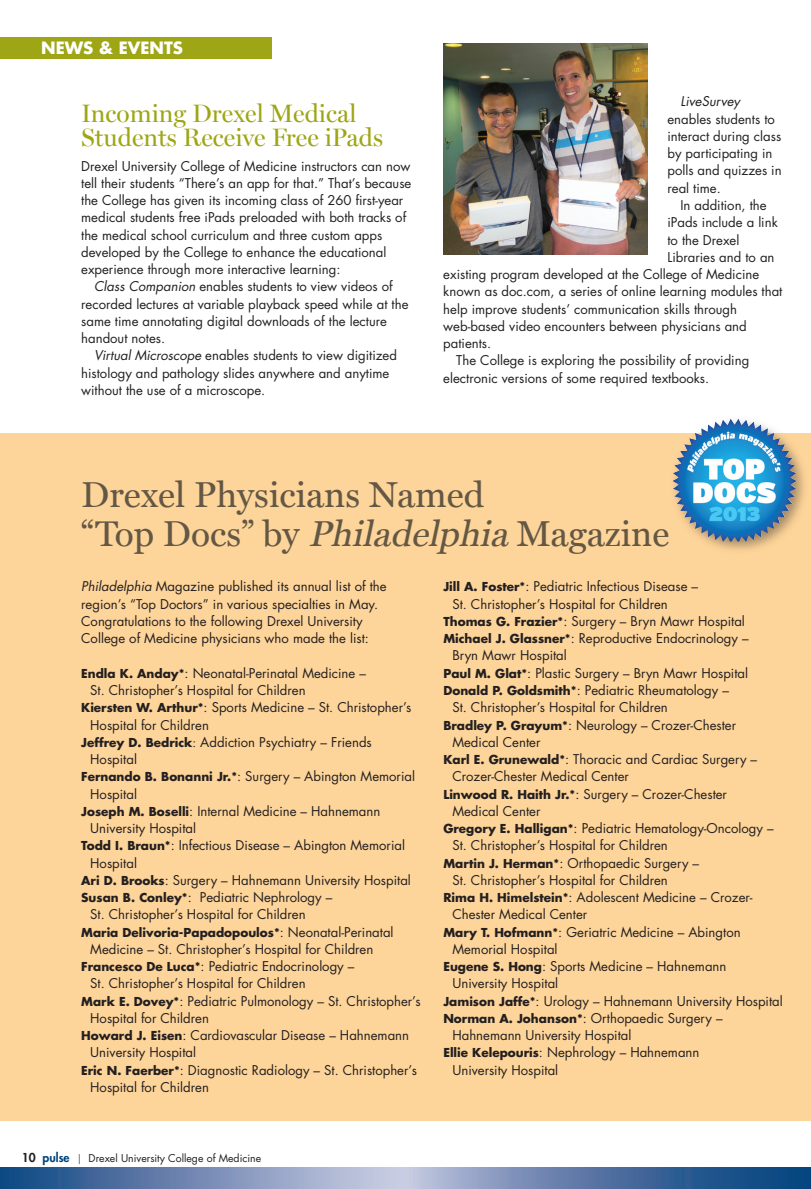
<style>
.page{position:relative;width:811px;height:1189px;background:#fff}
.page>*{position:absolute;margin:0;border:0;box-sizing:border-box;transform-origin:0 0}
.t1{font:36px/39px "Miller Text";color:#635745}
.t2{font:25.2px/24px "Miller Display";color:#9ea615}
.t3{font:700 16.5px "Futura";color:#fff}
.t4{font:13.2px/17.2px "Futura";color:#231f20}
.t5{font:italic 13.2px "Futura";color:#231f20}
.t6{font:700 12px "Futura";color:#231f20}
.t7{font:10.5px "Futura";color:#231f20}
.s1{font-style:italic}
.s2{font-weight:700;font-size:12px}
.s3{font-size:12px}
.s4{font-weight:400;font-size:13.2px}
.s5{font-weight:800;font-size:12px}
.s6{font-weight:800;font-size:12px;color:#01427c}
.s7{font-family:"Miller Text"}
</style>
<div class="page">
<svg style="left:0;top:1167px;width:809px;height:21px;background:#6481ad"></svg>
<div style="left:0;top:433px;width:810px;height:688px;background:#fdd499"></div>
<div style="left:0;top:37px;width:272px;height:22px;background:#9ea615"></div>
<svg style="left:443px;top:43px;width:204px;height:1px"></svg>
<img style="left:443px;top:44px;width:204px;height:210px">
<img style="left:672px;top:419px;width:132px;height:131px">
<img style="left:698px;top:419px;width:40px;height:16px">
<svg style="left:809px;top:1167px;width:2px;height:22px"></svg>
<p class="t3" style="left:41px;top:36px;width:143px">News &amp; eveNts</p>
<h2 class="t2" style="left:81px;top:101px;width:303px">Incoming Drexel Medical<br>Students Receive Free iPads</h2>
<p class="t4" style="left:81px;top:157px;width:331px">Drexel University College of Medicine instructors can now tell their students “There’s an app for that.” That’s because the College has given its incoming class of 260 first-year medical students free iPads preloaded with both tracks of the medical school curriculum and three custom apps developed by the College to enhance the educational experience through more interactive learning:</p>
<p class="t4" style="left:81px;top:278px;width:329px;text-indent:13px"><span class="s1">Class Companion</span> enables students to view videos of recorded lectures at variable playback speed while at the same time annotating digital downloads of the lecture handout notes.</p>
<p class="t4" style="left:81px;top:347px;width:317px;text-indent:13px"><span class="s1">Virtual Microscope</span> enables students to view digitized histology and pathology slides anywhere and anytime without the use of a microscope.</p>
<p class="t5" style="left:680px;top:93px;width:61px">LiveSurvey</p>
<p class="t4" style="left:667px;top:110px;width:116px">enables students to interact during class by participating in polls and quizzes in real time.</p>
<p class="t4" style="left:680px;top:196px;width:88px">In addition, the</p>
<p class="t4" style="left:667px;top:213px;width:112px">iPads include a link</p>
<p class="t4" style="left:667px;top:231px;width:73px">to the Drexel</p>
<p class="t4" style="left:667px;top:248px;width:109px">Libraries and to an</p>
<p class="t4" style="left:443px;top:265px;width:317px">existing program developed at the College of Medicine</p>
<p class="t4" style="left:443px;top:282px;width:340px">known as doc.com, a series of online learning modules that</p>
<p class="t4" style="left:443px;top:300px;width:295px">help improve students’ communication skills through</p>
<p class="t4" style="left:443px;top:317px;width:305px">web-based video encounters between physicians and</p>
<p class="t4" style="left:443px;top:334px;width:49px">patients.</p>
<p class="t4" style="left:456px;top:351px;width:294px">The College is exploring the possibility of providing</p>
<p class="t4" style="left:443px;top:369px;width:267px">electronic versions of some required textbooks.</p>
<h1 class="t1" style="left:81px;top:474px;width:589px">Drexel Physicians Named<br>“Top Docs” by <span class="s1">Philadelphia</span> Magazine</h1>
<p class="t4" style="left:81px;top:577px;width:307px"><span class="s1">Philadelphia</span> Magazine published its annual list of the region’s “Top Doctors” in various specialties in May.<br>Congratulations to the following Drexel University College of Medicine physicians who made the list:</p>
<p class="t4" style="left:81px;top:664px;width:286px"><span class="s2">Endla K. Anday*</span>: Neonatal-Perinatal Medicine –</p>
<p class="t4" style="left:90px;top:681px;width:217px">St. Christopher’s Hospital for Children</p>
<p class="t4" style="left:81px;top:698px;width:331px"><span class="s2">Kiersten W. Arthur*</span>: Sports Medicine – St. Christopher’s</p>
<p class="t4" style="left:90px;top:715px;width:120px">Hospital for Children</p>
<p class="t4" style="left:81px;top:733px;width:292px"><span class="s2">Jeffrey D. Bedrick</span><span class="s3">:</span> Addiction Psychiatry – Friends</p>
<p class="t4" style="left:90px;top:750px;width:48px">Hospital</p>
<p class="t4" style="left:81px;top:767px;width:335px"><span class="s2">Fernando B. Bonanni Jr.*</span>: Surgery – Abington Memorial</p>
<p class="t4" style="left:90px;top:784px;width:48px">Hospital</p>
<p class="t4" style="left:81px;top:802px;width:300px"><span class="s2">Joseph M. Boselli</span>: Internal Medicine – Hahnemann</p>
<p class="t4" style="left:90px;top:819px;width:107px">University Hospital</p>
<p class="t4" style="left:81px;top:836px;width:325px"><span class="s2">Todd I. Braun*</span>: Infectious Disease – Abington Memorial</p>
<p class="t4" style="left:90px;top:853px;width:48px">Hospital</p>
<p class="t4" style="left:81px;top:871px;width:331px"><span class="s2">Ari D. Brooks</span>: Surgery – Hahnemann University Hospital</p>
<p class="t4" style="left:81px;top:888px;width:252px"><span class="s2">Susan B. Conley*</span>: Pediatric Nephrology –</p>
<p class="t4" style="left:90px;top:905px;width:217px">St. Christopher’s Hospital for Children</p>
<p class="t6" style="left:81px;top:923px;width:314px">Maria Delivoria-Papadopoulos*<span class="s4">: Neonatal-Perinatal</span></p>
<p class="t4" style="left:90px;top:940px;width:284px">Medicine – St. Christopher’s Hospital for Children</p>
<p class="t4" style="left:81px;top:957px;width:275px"><span class="s2">Francesco De Luca*</span>: Pediatric Endocrinology –</p>
<p class="t4" style="left:90px;top:974px;width:217px">St. Christopher’s Hospital for Children</p>
<p class="t4" style="left:81px;top:991px;width:341px"><span class="s2">Mark E. Dovey*</span>: Pediatric Pulmonology – St. Christopher’s</p>
<p class="t4" style="left:90px;top:1009px;width:120px">Hospital for Children</p>
<p class="t4" style="left:81px;top:1026px;width:329px"><span class="s2">Howard J. Eisen</span>: Cardiovascular Disease – Hahnemann</p>
<p class="t4" style="left:90px;top:1043px;width:107px">University Hospital</p>
<p class="t4" style="left:81px;top:1060px;width:337px"><span class="s2">Eric N. Faerber*</span>: Diagnostic Radiology – St. Christopher’s</p>
<p class="t4" style="left:90px;top:1078px;width:120px">Hospital for Children</p>
<p class="t7" style="left:22px;top:1151px;width:241px"><span class="s5">10</span> <span class="s6">pulse</span> <span class="s7">|</span> Drexel University College of Medicine</p>
<p class="t4" style="left:443px;top:577px;width:256px"><span class="s2">Jill A. Foster*</span>: Pediatric Infectious Disease –</p>
<p class="t4" style="left:452px;top:595px;width:217px">St. Christopher’s Hospital for Children</p>
<p class="t4" style="left:443px;top:612px;width:303px"><span class="s2">Thomas G. Frazier*</span>: Surgery – Bryn Mawr Hospital</p>
<p class="t4" style="left:443px;top:629px;width:307px"><span class="s2">Michael J. Glassner*</span>: Reproductive Endocrinology –</p>
<p class="t4" style="left:452px;top:646px;width:116px">Bryn Mawr Hospital</p>
<p class="t4" style="left:443px;top:664px;width:306px"><span class="s2">Paul M. Glat*</span>: Plastic Surgery – Bryn Mawr Hospital</p>
<p class="t4" style="left:443px;top:681px;width:287px"><span class="s2">Donald P. Goldsmith*</span>: Pediatric Rheumatology –</p>
<p class="t4" style="left:452px;top:698px;width:217px">St. Christopher’s Hospital for Children</p>
<p class="t4" style="left:443px;top:715px;width:294px"><span class="s2">Bradley P. Grayum*</span>: Neurology – Crozer-Chester</p>
<p class="t4" style="left:452px;top:733px;width:89px">Medical Center</p>
<p class="t4" style="left:443px;top:750px;width:315px"><span class="s2">Karl E. Grunewald*</span>: Thoracic and Cardiac Surgery –</p>
<p class="t4" style="left:452px;top:767px;width:178px">Crozer-Chester Medical Center</p>
<p class="t4" style="left:443px;top:784px;width:285px"><span class="s2">Linwood R. Haith Jr.*</span>: Surgery – Crozer-Chester</p>
<p class="t4" style="left:452px;top:802px;width:89px">Medical Center</p>
<p class="t4" style="left:443px;top:819px;width:332px"><span class="s2">Gregory E. Halligan*</span>: Pediatric Hematology-Oncology –</p>
<p class="t4" style="left:452px;top:836px;width:217px">St. Christopher’s Hospital for Children</p>
<p class="t4" style="left:443px;top:853px;width:257px"><span class="s2">Martin J. Herman*</span>: Orthopaedic Surgery –</p>
<p class="t4" style="left:452px;top:871px;width:217px">St. Christopher’s Hospital for Children</p>
<p class="t4" style="left:443px;top:888px;width:310px"><span class="s2">Rima H. Himelstein*</span>: Adolescent Medicine – Crozer-</p>
<p class="t4" style="left:452px;top:905px;width:136px">Chester Medical Center</p>
<p class="t4" style="left:443px;top:922px;width:299px"><span class="s2">Mary T. Hofmann*</span>: Geriatric Medicine – Abington</p>
<p class="t4" style="left:452px;top:940px;width:107px">Memorial Hospital</p>
<p class="t4" style="left:443px;top:957px;width:284px"><span class="s2">eugene s. Hong</span>: Sports Medicine – Hahnemann</p>
<p class="t4" style="left:452px;top:974px;width:107px">University Hospital</p>
<p class="t4" style="left:443px;top:991px;width:341px"><span class="s2">Jamison Jaffe*</span>: Urology – Hahnemann University Hospital</p>
<p class="t4" style="left:443px;top:1009px;width:281px"><span class="s2">Norman A. Johanson*</span>: Orthopaedic Surgery –</p>
<p class="t4" style="left:452px;top:1026px;width:180px">Hahnemann University Hospital</p>
<p class="t4" style="left:443px;top:1043px;width:257px"><span class="s2">Ellie Kelepouris</span>: Nephrology – Hahnemann</p>
<p class="t4" style="left:452px;top:1060px;width:107px">University Hospital</p>
</div>
